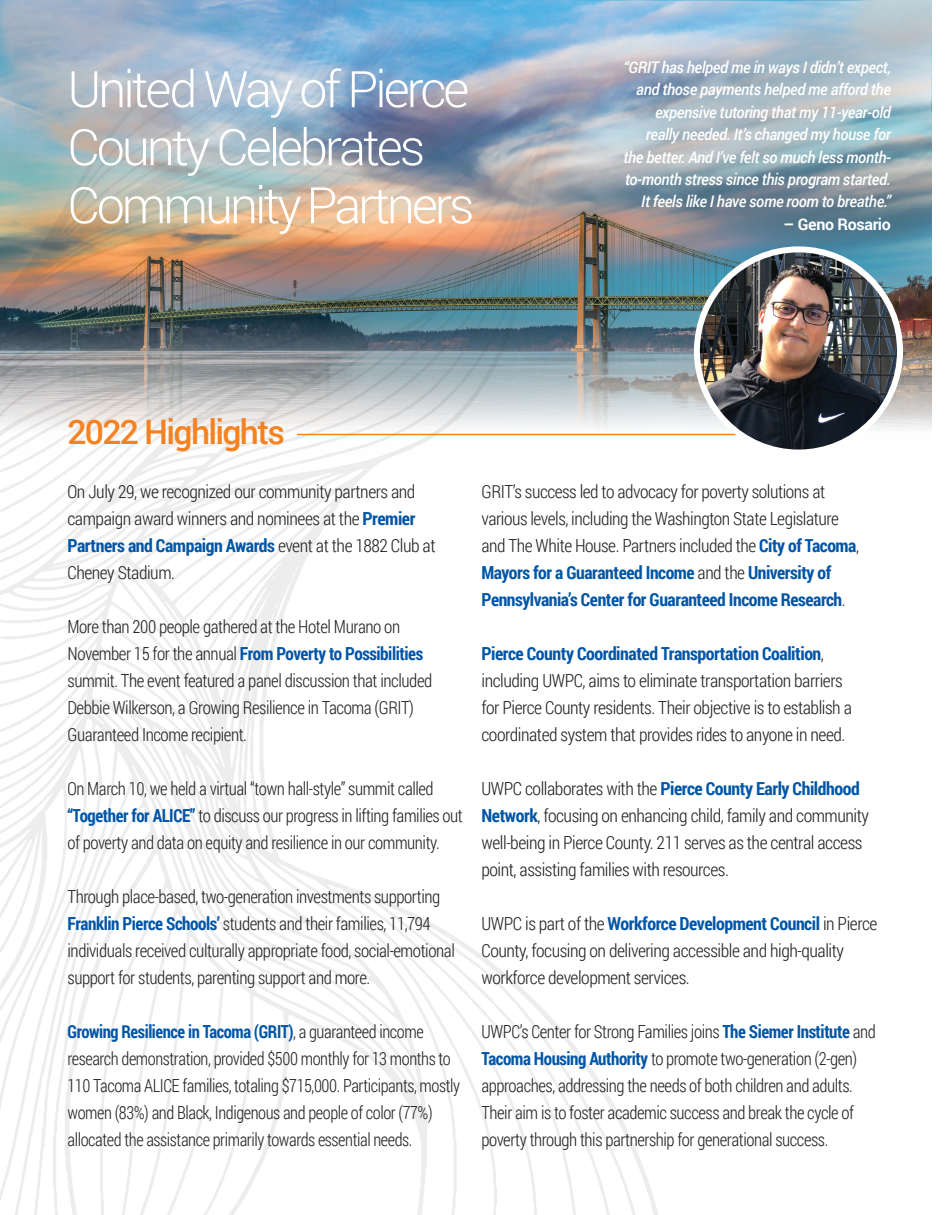
<style>
.page{position:relative;width:945px;height:1215px;background:#fff}
.page>*{position:absolute;margin:0;border:0;box-sizing:border-box;transform-origin:0 0}
.t1{font:300 50.4px/58.1px "Roboto";letter-spacing:-.06em;color:#fff}
.t2{font:500 33.75px "Roboto";letter-spacing:-.05em;color:#f58220}
.t3{font:300 18px/27px "Roboto Condensed";letter-spacing:-.025em;color:#231f20}
.t4{font:300 18px/27px "Roboto Condensed";letter-spacing:-.025em;color:#231f20;scale:.96 1}
.t5{font:300 18px/27px "Roboto Condensed";letter-spacing:-.025em;color:#231f20;scale:.95 1}
.t6{font:300 18px/27px "Roboto Condensed";letter-spacing:-.025em;color:#231f20;scale:.93 1}
.t7{font:italic 500 16.05px/22.4px "Roboto";letter-spacing:-.025em;color:#fff;text-align:right;scale:.95 1}
.t8{font:700 16.05px "Roboto";letter-spacing:-.02em;color:#fff}
.s1{font-weight:700;color:#0155a7}
</style>
<div class="page">
<img style="left:830px;top:0;width:102px;height:430px">
<img style="left:0;top:0;width:830px;height:1215px">
<hr style="left:297px;top:434px;width:503px;height:1px;background:#f58220">
<img style="left:697px;top:249px;width:203px;height:204px;border-radius:102px">
<div style="left:694px;top:246px;width:209px;height:210px;border:6px solid #fff;border-radius:50%"></div>
<h1 class="t1" style="left:68px;top:59px;width:409px">United Way of Pierce<br>County Celebrates<br>Community Partners</h1>
<p class="t7" style="left:623px;top:56px;width:283px">“GRIT has helped me in ways I didn’t expect, and those payments helped me afford the expensive tutoring that my 11-year-old really needed. It’s changed my house for the better. And I’ve felt so much less month&shy;to-month stress since this program started.<br>It feels like I have some room to breathe.”</p>
<p class="t8" style="left:783px;top:213px;width:109px">– Geno Rosario</p>
<h2 class="t2" style="left:68px;top:408px;width:219px">2022 Highlights</h2>
<p class="t3" style="left:68px;top:478px;width:370px">On July 29, we recognized our community partners and campaign award winners and nominees at the <span class="s1">Premier Partners and Campaign Awards</span> event at the 1882 Club at Cheney Stadium.</p>
<p class="t4" style="left:68px;top:613px;width:382px">More than 200 people gathered at the Hotel Murano on November 15 for the annual <span class="s1">From Poverty to Possibilities </span>summit. The event featured a panel discussion that included Debbie Wilkerson, a Growing Resilience in Tacoma (GRIT)<br>Guaranteed Income recipient.</p>
<p class="t5" style="left:68px;top:775px;width:418px">On March 10, we held a virtual “town hall-style” summit called <span class="s1">“Together for ALICE”</span> to discuss our progress in lifting families out of poverty and data on equity and resilience in our community.</p>
<p class="t4" style="left:68px;top:883px;width:405px">Through place-based, two-generation investments supporting <span class="s1">Franklin Pierce Schools’</span> students and their families, 11,794 individuals received culturally appropriate food, social-emotional support for students, parenting support and more.</p>
<p class="t6" style="left:68px;top:1018px;width:424px"><span class="s1">Growing Resilience in Tacoma (GRIT)</span>, a guaranteed income research demonstration, provided $500 monthly for 13 months to 110 Tacoma ALICE families, totaling $715,000. Participants, mostly women (83%) and Black, Indigenous and people of color (77%) allocated the assistance primarily towards essential needs.</p>
<p class="t3" style="left:482px;top:478px;width:379px">GRIT’s success led to advocacy for poverty solutions at various levels, including the Washington State Legislature and The White House. Partners included the <span class="s1">City of Tacoma</span>, <span class="s1">Mayors for a Guaranteed Income</span> and the <span class="s1">University of Pennsylvania’s Center for Guaranteed Income Research</span>.</p>
<p class="t3" style="left:482px;top:640px;width:372px"><span class="s1">Pierce County Coordinated Transportation Coalition</span>, including UWPC, aims to eliminate transportation barriers for Pierce County residents. Their objective is to establish a coordinated system that provides rides to anyone in need.</p>
<p class="t3" style="left:482px;top:775px;width:389px">UWPC collaborates with the <span class="s1">Pierce County Early Childhood Network</span>, focusing on enhancing child, family and community well-being in Pierce County. 211 serves as the central access point, assisting families with resources.</p>
<p class="t3" style="left:482px;top:910px;width:397px">UWPC is part of the <span class="s1">Workforce Development Council</span> in Pierce<br>County, focusing on delivering accessible and high-quality workforce development services.</p>
<p class="t5" style="left:482px;top:1018px;width:417px">UWPC’s Center for Strong Families joins <span class="s1">The Siemer Institute</span> and <span class="s1">Tacoma Housing Authority</span> to promote two-generation (2-gen) approaches, addressing the needs of both children and adults.<br>Their aim is to foster academic success and break the cycle of poverty through this partnership for generational success.</p>
</div>
